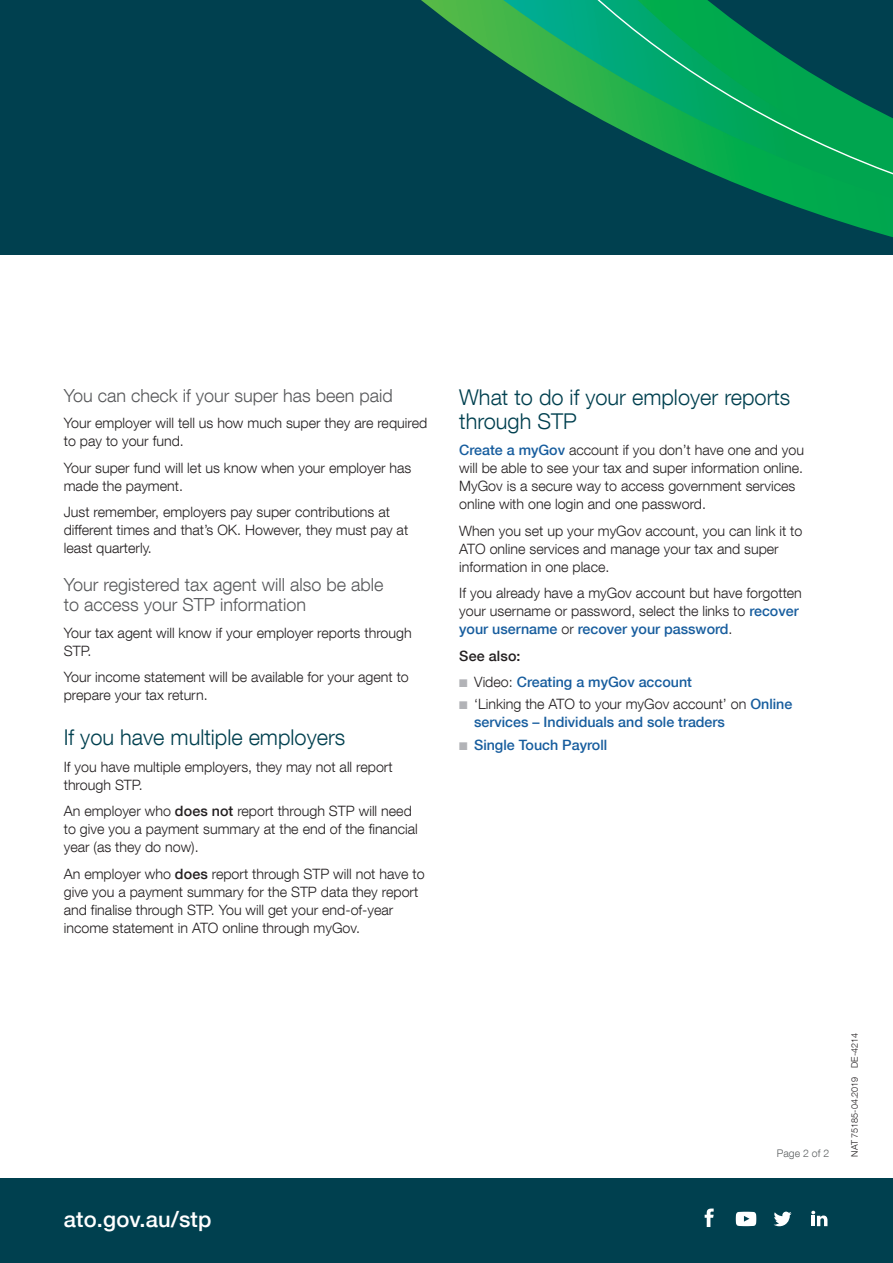
<style>
.page{position:relative;width:893px;height:1263px;background:#fff}
.page>*{position:absolute;margin:0;border:0;box-sizing:border-box;transform-origin:0 0}
.t1{font:500 21.9px "Helvetica Neue LT Com";letter-spacing:.01em;color:#fff}
.t2{font:300 21.75px/24px "Helvetica Neue LT Com";color:#00404f}
.t3{font:300 18px/20.2px "Helvetica Neue LT Com";color:#57585a}
.t4{font:300 14.25px/18px "Helvetica Neue LT Com";color:#231f20}
.t5{font:500 14.25px/18px "Helvetica Neue LT Com";color:#175d9e}
.t6{font:500 14.25px "Helvetica Neue LT Com";letter-spacing:.015em;color:#231f20}
.t7{font:300 10.5px "Helvetica Neue LT Com";color:#5d6162}
.t8{font:300 9px "Helvetica Neue LT Com";color:#231f20}
.s1{font-weight:500}
.s2{font-weight:500;color:#175d9e}
.s3{color:#b2b3b7}
.s4{font-weight:300;color:#231f20}
</style>
<div class="page">
<div style="left:0;top:1178px;width:893px;height:85px;background:#00404f"></div>
<div style="left:0;top:0;width:893px;height:255px;background:#00404f"></div>
<svg style="left:421px;top:0;width:472px;height:237px"></svg>
<svg style="left:456px;top:0;width:437px;height:225px"></svg>
<svg style="left:705px;top:1208px;width:9px;height:19px"></svg>
<svg style="left:736px;top:1212px;width:20px;height:14px"></svg>
<svg style="left:774px;top:1211px;width:18px;height:15px"></svg>
<svg style="left:811px;top:1211px;width:16px;height:15px"></svg>
<h5 class="t3" style="left:64px;top:385px;width:331px">You can check if your super has been paid</h5>
<p class="t4" style="left:64px;top:414px;width:365px">Your employer will tell us how much super they are required to pay to your fund.</p>
<p class="t4" style="left:64px;top:459px;width:349px">Your super fund will let us know when your employer has made the payment.</p>
<p class="t4" style="left:64px;top:503px;width:346px">Just remember, employers pay super contributions at different times and that’s OK. However, they must pay at least quarterly.</p>
<h5 class="t3" style="left:64px;top:574px;width:321px">Your registered tax agent will also be able to access your STP information</h5>
<p class="t4" style="left:64px;top:623px;width:349px">Your tax agent will know if your employer reports through<br>STP.</p>
<p class="t4" style="left:64px;top:668px;width:347px">Your income statement will be available for your agent to prepare your tax return.</p>
<h4 class="t2" style="left:64px;top:725px;width:283px">If you have multiple employers</h4>
<p class="t4" style="left:64px;top:757px;width:330px">If you have multiple employers, they may not all report through STP.</p>
<p class="t4" style="left:64px;top:802px;width:355px">An employer who <span class="s1">does not</span> report through STP will need to give you a payment summary at the end of the financial year (as they do now).</p>
<p class="t4" style="left:64px;top:864px;width:362px">An employer who <span class="s1">does</span> report through STP will not have to give you a payment summary for the STP data they report and finalise through STP. You will get your end-of-year income statement in ATO online through myGov.</p>
<h4 class="t2" style="left:459px;top:384px;width:333px">What to do if your employer reports through STP</h4>
<p class="t4" style="left:459px;top:441px;width:346px"><span class="s2">Create a myGov</span> account if you don’t have one and you will be able to see your tax and super information online.<br>MyGov is a secure way to access government services online with one login and one password.</p>
<p class="t4" style="left:459px;top:521px;width:345px">When you set up your myGov account, you can link it to<br>ATO online services and manage your tax and super information in one place.</p>
<p class="t4" style="left:459px;top:584px;width:344px">If you already have a myGov account but have forgotten your username or password, select the links to <span class="s2">recover your username</span> or <span class="s2">recover your password</span>.</p>
<p class="t6" style="left:459px;top:647px;width:63px">See also:</p>
<p class="t5" style="left:459px;top:673px;width:234px"><span class="s3">■</span> <span class="s4">Video:</span> Creating a myGov account</p>
<p class="t5" style="left:474px;top:695px;width:320px;text-indent:-15px"><span class="s3">■</span> <span class="s4">‘Linking the ATO to your myGov account’ on</span> Online services – Individuals and sole traders</p>
<p class="t5" style="left:459px;top:735px;width:149px"><span class="s3">■</span> Single Touch Payroll</p>
<p class="t1" style="left:64px;top:1205px;width:149px">ato.gov.au/stp</p>
<p class="t7" style="left:777px;top:1146px;width:54px">Page 2 of 2</p>
<p class="t8" style="left:849px;top:1157px;width:125px;rotate:-90deg">NAT 75185-04.2019 DE-4214</p>
</div>
